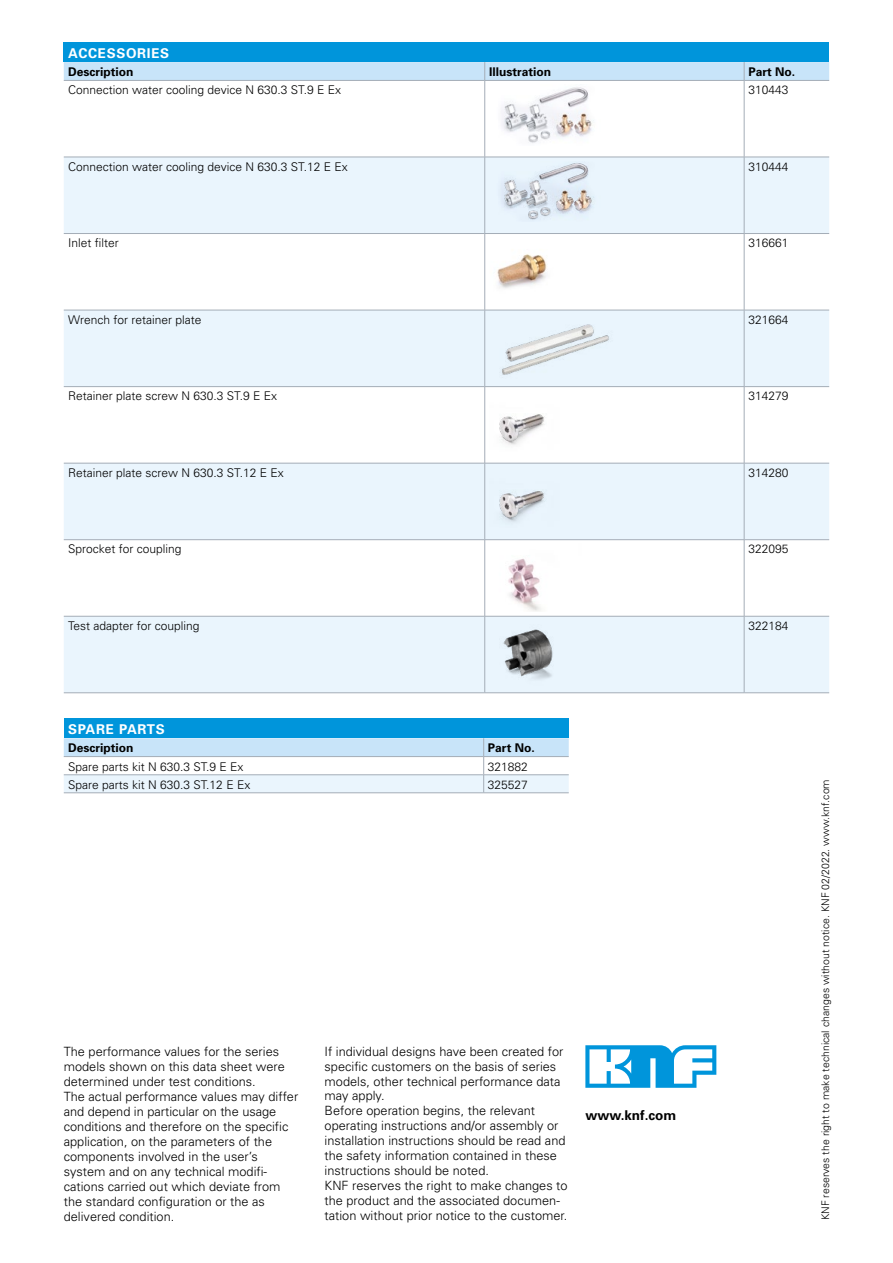
<style>
.page{position:relative;width:893px;height:1263px;background:#fff}
.page>*{position:absolute;margin:0;border:0;box-sizing:border-box;transform-origin:0 0}
.t1{font:700 13.5px "Univers";letter-spacing:.05em;color:#fff}
.t2{font:700 13.5px "Univers";color:#000}
.t3{font:300 12.75px/15px "Univers";color:#000}
.t4{font:300 12px "Univers";color:#000}
.t5{font:700 12px "Univers";color:#000}
.t6{font:300 10.5px "Univers";color:#000}
</style>
<div class="page">
<div style="left:64px;top:43px;width:765px;height:19px;background:#0095db"></div>
<svg style="left:64px;top:158px;width:765px;height:534px;fill:#eaf5fd"></svg>
<div style="left:64px;top:62px;width:765px;height:18px;background:#c8e4f9"></div>
<hr style="left:64px;top:80px;width:421px;height:1px;background:#a4adb7">
<hr style="left:485px;top:80px;width:259px;height:1px;background:#a4adb7">
<hr style="left:744px;top:80px;width:85px;height:1px;background:#a4adb7">
<hr style="left:64px;top:157px;width:421px;height:1px;background:#a4adb7">
<hr style="left:485px;top:157px;width:259px;height:1px;background:#a4adb7">
<hr style="left:744px;top:157px;width:85px;height:1px;background:#a4adb7">
<hr style="left:64px;top:233px;width:421px;height:1px;background:#a4adb7">
<hr style="left:485px;top:233px;width:259px;height:1px;background:#a4adb7">
<hr style="left:744px;top:233px;width:85px;height:1px;background:#a4adb7">
<hr style="left:64px;top:310px;width:421px;height:1px;background:#a4adb7">
<hr style="left:485px;top:310px;width:259px;height:1px;background:#a4adb7">
<hr style="left:744px;top:310px;width:85px;height:1px;background:#a4adb7">
<hr style="left:64px;top:386px;width:421px;height:1px;background:#a4adb7">
<hr style="left:485px;top:386px;width:259px;height:1px;background:#a4adb7">
<hr style="left:744px;top:386px;width:85px;height:1px;background:#a4adb7">
<hr style="left:64px;top:463px;width:421px;height:1px;background:#a4adb7">
<hr style="left:485px;top:463px;width:259px;height:1px;background:#a4adb7">
<hr style="left:744px;top:463px;width:85px;height:1px;background:#a4adb7">
<hr style="left:64px;top:539px;width:421px;height:1px;background:#a4adb7">
<hr style="left:485px;top:539px;width:259px;height:1px;background:#a4adb7">
<hr style="left:744px;top:539px;width:85px;height:1px;background:#a4adb7">
<hr style="left:64px;top:616px;width:421px;height:1px;background:#a4adb7">
<hr style="left:485px;top:616px;width:259px;height:1px;background:#a4adb7">
<hr style="left:744px;top:616px;width:85px;height:1px;background:#a4adb7">
<hr style="left:64px;top:692px;width:421px;height:1px;background:#a4adb7">
<hr style="left:485px;top:692px;width:259px;height:1px;background:#a4adb7">
<hr style="left:744px;top:692px;width:85px;height:1px;background:#a4adb7">
<hr style="left:484px;top:81px;width:1px;height:76px;background:#a4adb7">
<hr style="left:744px;top:81px;width:1px;height:76px;background:#a4adb7">
<hr style="left:484px;top:157px;width:1px;height:76px;background:#a4adb7">
<hr style="left:744px;top:157px;width:1px;height:76px;background:#a4adb7">
<hr style="left:484px;top:234px;width:1px;height:76px;background:#a4adb7">
<hr style="left:744px;top:234px;width:1px;height:76px;background:#a4adb7">
<hr style="left:484px;top:310px;width:1px;height:76px;background:#a4adb7">
<hr style="left:744px;top:310px;width:1px;height:76px;background:#a4adb7">
<hr style="left:484px;top:387px;width:1px;height:76px;background:#a4adb7">
<hr style="left:744px;top:387px;width:1px;height:76px;background:#a4adb7">
<hr style="left:484px;top:463px;width:1px;height:76px;background:#a4adb7">
<hr style="left:744px;top:463px;width:1px;height:76px;background:#a4adb7">
<hr style="left:484px;top:540px;width:1px;height:76px;background:#a4adb7">
<hr style="left:744px;top:540px;width:1px;height:76px;background:#a4adb7">
<hr style="left:484px;top:616px;width:1px;height:77px;background:#a4adb7">
<hr style="left:744px;top:616px;width:1px;height:77px;background:#a4adb7">
<img style="left:501px;top:87px;width:93px;height:56px">
<img style="left:492px;top:161px;width:117px;height:61px">
<img style="left:489px;top:238px;width:82px;height:64px">
<img style="left:498px;top:255px;width:48px;height:28px">
<img style="left:489px;top:314px;width:135px;height:65px">
<img style="left:489px;top:391px;width:88px;height:60px">
<img style="left:489px;top:467px;width:88px;height:61px">
<img style="left:489px;top:544px;width:93px;height:68px">
<img style="left:489px;top:620px;width:94px;height:68px">
<div style="left:64px;top:719px;width:505px;height:19px;background:#0095db"></div>
<svg style="left:64px;top:738px;width:505px;height:54px"></svg>
<hr style="left:64px;top:756px;width:420px;height:1px;background:#a4adb7">
<hr style="left:484px;top:756px;width:85px;height:1px;background:#a4adb7">
<hr style="left:64px;top:774px;width:420px;height:1px;background:#a4adb7">
<hr style="left:484px;top:774px;width:85px;height:1px;background:#a4adb7">
<hr style="left:64px;top:792px;width:420px;height:1px;background:#a4adb7">
<hr style="left:484px;top:792px;width:85px;height:1px;background:#a4adb7">
<svg style="left:585px;top:1045px;width:131px;height:43px"></svg>
<p class="t1" style="left:68px;top:45px;width:103px">ACCESSORIES</p>
<p class="t5" style="left:68px;top:65px;width:67px">Description</p>
<p class="t5" style="left:489px;top:65px;width:64px">Illustration</p>
<p class="t5" style="left:748px;top:65px;width:48px">Part No.</p>
<p class="t4" style="left:68px;top:83px;width:275px">Connection water cooling device N 630.3 ST.9 E Ex</p>
<p class="t4" style="left:748px;top:83px;width:42px">310443</p>
<p class="t4" style="left:68px;top:159px;width:281px">Connection water cooling device N 630.3 ST.12 E Ex</p>
<p class="t4" style="left:748px;top:159px;width:42px">310444</p>
<p class="t4" style="left:68px;top:236px;width:52px">Inlet filter</p>
<p class="t4" style="left:748px;top:236px;width:42px">316661</p>
<p class="t4" style="left:68px;top:312px;width:135px">Wrench for retainer plate</p>
<p class="t4" style="left:748px;top:312px;width:42px">321664</p>
<p class="t4" style="left:68px;top:389px;width:210px">Retainer plate screw N 630.3 ST.9 E Ex</p>
<p class="t4" style="left:748px;top:389px;width:42px">314279</p>
<p class="t4" style="left:68px;top:465px;width:217px">Retainer plate screw N 630.3 ST.12 E Ex</p>
<p class="t4" style="left:748px;top:465px;width:42px">314280</p>
<p class="t4" style="left:68px;top:542px;width:115px">Sprocket for coupling</p>
<p class="t4" style="left:748px;top:542px;width:42px">322095</p>
<p class="t4" style="left:68px;top:618px;width:133px">Test adapter for coupling</p>
<p class="t4" style="left:748px;top:618px;width:42px">322184</p>
<p class="t1" style="left:68px;top:721px;width:98px">SPARE PARTS</p>
<p class="t5" style="left:68px;top:741px;width:67px">Description</p>
<p class="t5" style="left:488px;top:741px;width:48px">Part No.</p>
<p class="t4" style="left:68px;top:759px;width:177px">Spare parts kit N 630.3 ST.9 E Ex</p>
<p class="t4" style="left:488px;top:759px;width:42px">321882</p>
<p class="t4" style="left:68px;top:777px;width:184px">Spare parts kit N 630.3 ST.12 E Ex</p>
<p class="t4" style="left:488px;top:777px;width:42px">325527</p>
<p class="t3" style="left:64px;top:1043px;width:236px">The performance values for the series models shown on this data sheet were determined under test conditions.<br>The actual performance values may differ and depend in particular on the usage conditions and therefore on the specific application, on the parameters of the components involved in the user’s system and on any technical modifi&shy;cations carried out which deviate from the standard configuration or the as delivered condition.</p>
<p class="t3" style="left:325px;top:1043px;width:245px">If individual designs have been created for specific customers on the basis of series models, other technical performance data may apply.<br>Before operation begins, the relevant operating instructions and/or assembly or installation instructions should be read and the safety information contained in these instructions should be noted.<br>KNF reserves the right to make changes to the product and the associated documen&shy;tation without prior notice to the customer.</p>
<p class="t2" style="left:585px;top:1107px;width:92px">www.knf.com</p>
<p class="t6" style="left:819px;top:1220px;width:443px;rotate:-90deg">KNF reserves the right to make technical changes without notice. KNF 02/2022. www.knf.com</p>
</div>
